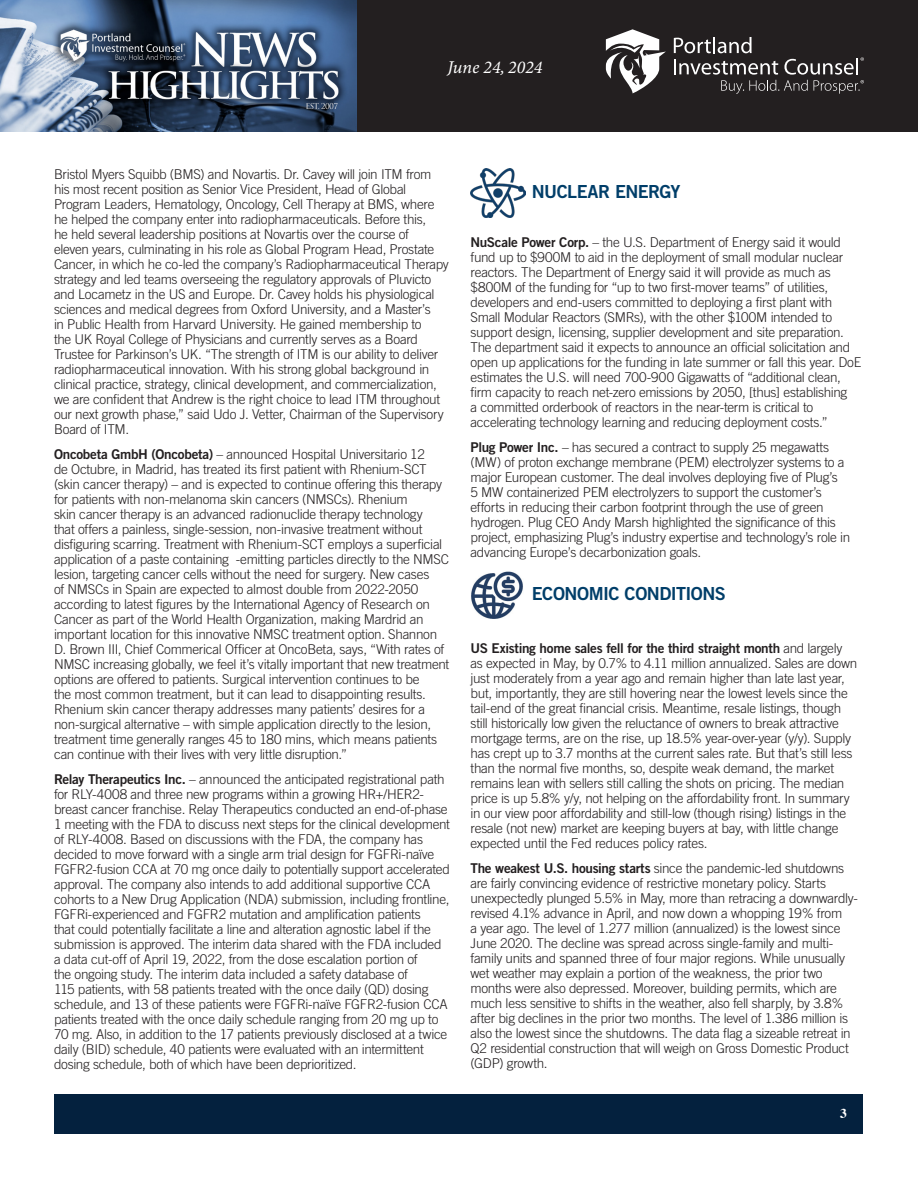
<style>
.page{position:relative;width:918px;height:1188px;background:#fff}
.page>*{position:absolute;margin:0;border:0;box-sizing:border-box;transform-origin:0 0}
.Article_-_Body{font:18px "Trade Gothic Bold Two";letter-spacing:-.03em;color:#003e69}
.t1{font:italic 18px "Minion Variable Concept";color:#fff}
.Article_-_Body-2{font:300 13.5px/15px "Trade Gothic";letter-spacing:-.02em;color:#231f20}
.t2{font:700 13.5px "Times";color:#fff}
.s1{font-family:"Trade Gothic Bold Two";font-weight:400}
</style>
<div class="page">
<div style="left:356px;top:0;width:562px;height:132px;background:#231f20"></div>
<img style="left:0;top:0;width:356px;height:132px">
<svg style="left:674px;top:37px;width:190px;height:57px"></svg>
<svg style="left:606px;top:29px;width:60px;height:64px"></svg>
<div style="left:55px;top:1094px;width:808px;height:39px;background:#04213e"></div>
<img style="left:471px;top:168px;width:54px;height:49px">
<img style="left:471px;top:571px;width:52px;height:48px">
<h1 class="t1" style="left:447px;top:55px;width:97px">June 24, 2024</h1>
<p class="Article_-_Body-2" style="left:54px;top:167px;width:396px">Bristol Myers Squibb (BMS) and Novartis. Dr. Cavey will join ITM from his most recent position as Senior Vice President, Head of Global Program Leaders, Hematology, Oncology, Cell Therapy at BMS, where he helped the company enter into radiopharmaceuticals. Before this,<br>he held several leadership positions at Novartis over the course of<br>eleven years, culminating in his role as Global Program Head, Prostate Cancer, in which he co-led the company’s Radiopharmaceutical Therapy strategy and led teams overseeing the regulatory approvals of Pluvicto and Locametz in the US and Europe. Dr. Cavey holds his physiological sciences and medical degrees from Oxford University, and a Master’s<br>in Public Health from Harvard University. He gained membership to<br>the UK Royal College of Physicians and currently serves as a Board Trustee for Parkinson’s UK. “The strength of ITM is our ability to deliver radiopharmaceutical innovation. With his strong global background in clinical practice, strategy, clinical development, and commercialization, we are confident that Andrew is the right choice to lead ITM throughout our next growth phase,” said Udo J. Vetter, Chairman of the Supervisory Board of ITM.</p>
<p class="Article_-_Body-2" style="left:54px;top:446px;width:397px"><span class="s1">Oncobeta GmbH (Oncobeta)</span> – announced Hospital Universitario 12<br>de Octubre, in Madrid, has treated its first patient with Rhenium-SCT (skin cancer therapy) – and is expected to continue offering this therapy for patients with non-melanoma skin cancers (NMSCs). Rhenium<br>skin cancer therapy is an advanced radionuclide therapy technology<br>that offers a painless, single-session, non-invasive treatment without disfiguring scarring. Treatment with Rhenium-SCT employs a superficial application of a paste containing β-emitting particles directly to the NMSC lesion, targeting cancer cells without the need for surgery. New cases<br>of NMSCs in Spain are expected to almost double from 2022-2050 according to latest figures by the International Agency of Research on Cancer as part of the World Health Organization, making Mardrid an important location for this innovative NMSC treatment option. Shannon D. Brown III, Chief Commerical Officer at OncoBeta, says, “With rates of NMSC increasing globally, we feel it’s vitally important that new treatment options are offered to patients. Surgical intervention continues to be<br>the most common treatment, but it can lead to disappointing results.<br>Rhenium skin cancer therapy addresses many patients’ desires for a non-surgical alternative – with simple application directly to the lesion, treatment time generally ranges 45 to 180 mins, which means patients can continue with their lives with very little disruption.”</p>
<p class="Article_-_Body-2" style="left:54px;top:771px;width:398px"><span class="s1">Relay Therapeutics Inc.</span> – announced the anticipated registrational path for RLY-4008 and three new programs within a growing HR+/HER2- breast cancer franchise. Relay Therapeutics conducted an end-of-phase 1 meeting with the FDA to discuss next steps for the clinical development of RLY-4008. Based on discussions with the FDA, the company has decided to move forward with a single arm trial design for FGFRi-naïve FGFR2-fusion CCA at 70 mg once daily to potentially support accelerated approval. The company also intends to add additional supportive CCA cohorts to a New Drug Application (NDA) submission, including frontline, FGFRi-experienced and FGFR2 mutation and amplification patients<br>that could potentially facilitate a line and alteration agnostic label if the submission is approved. The interim data shared with the FDA included a data cut-off of April 19, 2022, from the dose escalation portion of<br>the ongoing study. The interim data included a safety database of<br>115 patients, with 58 patients treated with the once daily (QD) dosing schedule, and 13 of these patients were FGFRi-naïve FGFR2-fusion CCA patients treated with the once daily schedule ranging from 20 mg up to 70 mg. Also, in addition to the 17 patients previously disclosed at a twice daily (BID) schedule, 40 patients were evaluated with an intermittent dosing schedule, both of which have been deprioritized.</p>
<p class="Article_-_Body" style="left:532px;top:180px;width:150px">NUCLEAR ENERGY</p>
<p class="Article_-_Body-2" style="left:471px;top:235px;width:392px"><span class="s1">NuScale Power Corp.</span> – the U.S. Department of Energy said it would fund up to $900M to aid in the deployment of small modular nuclear reactors. The Department of Energy said it will provide as much as $800M of the funding for “up to two first-mover teams” of utilities, developers and end-users committed to deploying a first plant with Small Modular Reactors (SMRs), with the other $100M intended to support design, licensing, supplier development and site preparation.<br>The department said it expects to announce an official solicitation and open up applications for the funding in late summer or fall this year. DoE estimates the U.S. will need 700-900 Gigawatts of “additional clean, firm capacity to reach net-zero emissions by 2050, [thus] establishing<br>a committed orderbook of reactors in the near-term is critical to accelerating technology learning and reducing deployment costs.”</p>
<p class="Article_-_Body-2" style="left:471px;top:440px;width:381px"><span class="s1">Plug Power Inc.</span> – has secured a contract to supply 25 megawatts (MW) of proton exchange membrane (PEM) electrolyzer systems to a major European customer. The deal involves deploying five of Plug’s<br>5 MW containerized PEM electrolyzers to support the customer’s efforts in reducing their carbon footprint through the use of green hydrogen. Plug CEO Andy Marsh highlighted the significance of this project, emphasizing Plug’s industry expertise and technology’s role in advancing Europe’s decarbonization goals.</p>
<p class="Article_-_Body" style="left:532px;top:582px;width:195px">ECONOMIC CONDITIONS</p>
<p class="Article_-_Body-2" style="left:471px;top:641px;width:388px"><span class="s1">US Existing home sales fell for the third straight month</span> and largely as expected in May, by 0.7% to 4.11 million annualized. Sales are down just moderately from a year ago and remain higher than late last year, but, importantly, they are still hovering near the lowest levels since the tail-end of the great financial crisis. Meantime, resale listings, though still historically low given the reluctance of owners to break attractive mortgage terms, are on the rise, up 18.5% year-over-year (y/y). Supply has crept up to 3.7 months at the current sales rate. But that’s still less than the normal five months, so, despite weak demand, the market remains lean with sellers still calling the shots on pricing. The median price is up 5.8% y/y, not helping on the affordability front. In summary in our view poor affordability and still-low (though rising) listings in the resale (not new) market are keeping buyers at bay, with little change expected until the Fed reduces policy rates.</p>
<p class="Article_-_Body-2" style="left:471px;top:860px;width:389px"><span class="s1">The weakest U.S. housing starts</span> since the pandemic-led shutdowns are fairly convincing evidence of restrictive monetary policy. Starts unexpectedly plunged 5.5% in May, more than retracing a downwardly&shy;revised 4.1% advance in April, and now down a whopping 19% from<br>a year ago. The level of 1.277 million (annualized) is the lowest since June 2020. The decline was spread across single-family and multi&shy;family units and spanned three of four major regions. While unusually wet weather may explain a portion of the weakness, the prior two months were also depressed. Moreover, building permits, which are much less sensitive to shifts in the weather, also fell sharply, by 3.8% after big declines in the prior two months. The level of 1.386 million is also the lowest since the shutdowns. The data flag a sizeable retreat in Q2 residential construction that will weigh on Gross Domestic Product (GDP) growth.</p>
<p class="t2" style="left:840px;top:1100px;width:8px">3</p>
</div>
